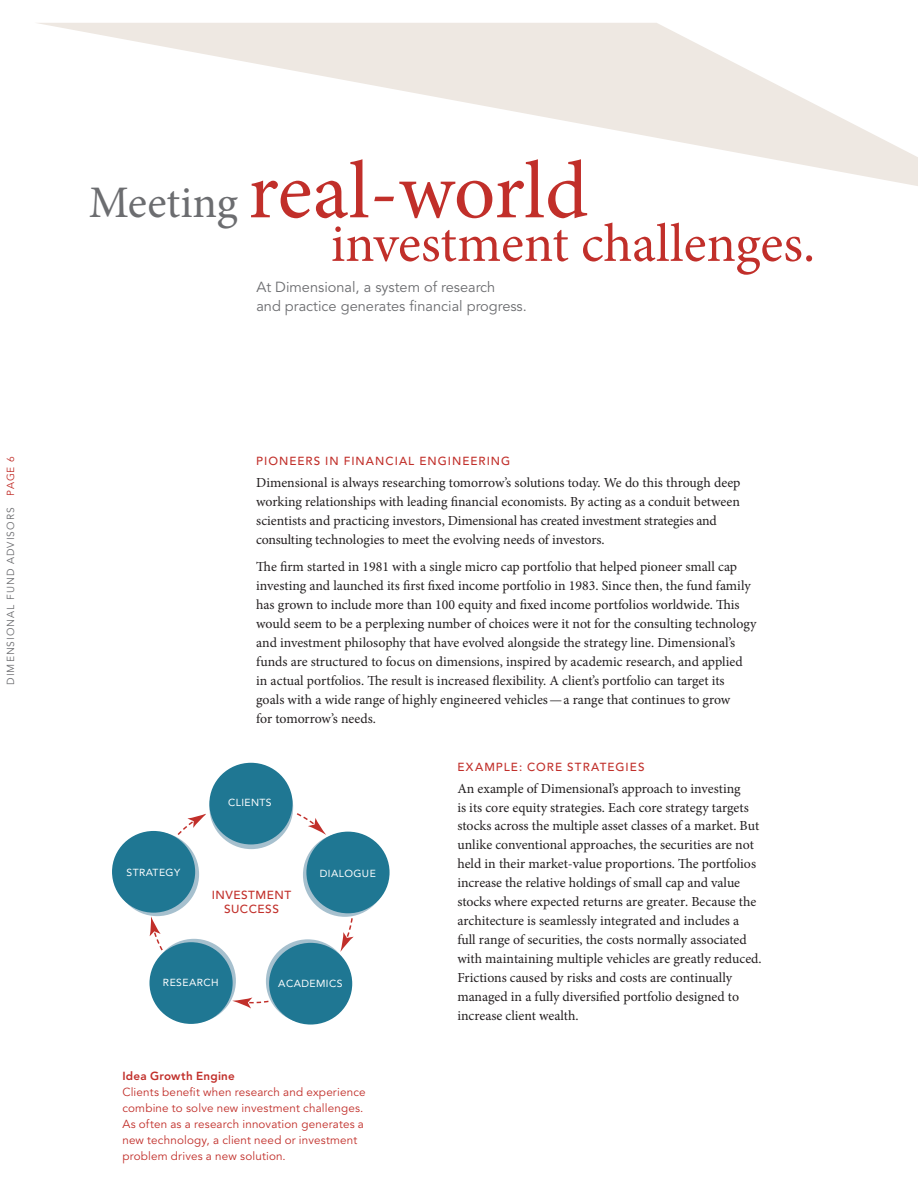
<style>
.page{position:relative;width:918px;height:1188px;background:#fff}
.page>*{position:absolute;margin:0;border:0;box-sizing:border-box;transform-origin:0 0}
.t1{font:81.6px "Minion Pro";letter-spacing:-.005em;color:#c12f2a}
.t2{font:53.85px "Minion Pro";color:#c12f2a}
.t3{font:14.55px/18.9px "Avenir LT Std";color:#6c6d70}
.t4{font:13.8px/18.9px "Minion Pro";color:#231f20}
.t5{font:11.7px/16px "Avenir LT Std";letter-spacing:.015em;color:#c12f2a}
.t6{font:500 11.7px "Avenir LT Std";letter-spacing:.085em;color:#c12f2a}
.t7{font:500 11.7px/14px "Avenir LT Std";letter-spacing:.04em;color:#c12f2a;text-align:center}
.t8{font:10.2px "Avenir LT Std";letter-spacing:.04em;color:#fff}
.t9{font:10.2px "Avenir LT Std";letter-spacing:.1em;color:#6c6d70}
.s1{color:#c12f2a}
.s2{font-size:45.15px;color:#6c6d70}
.s3{font-weight:800}
</style>
<div class="page">
<svg style="left:177px;top:792px;width:41px;height:43px"></svg>
<svg style="left:209px;top:765px;width:84px;height:84px"></svg>
<div style="left:209px;top:763px;width:84px;height:81px;background:#1f7793;border-radius:50%"></div>
<svg style="left:303px;top:833px;width:84px;height:84px"></svg>
<div style="left:306px;top:832px;width:84px;height:81px;background:#1f7793;border-radius:50%"></div>
<svg style="left:115px;top:832px;width:84px;height:84px"></svg>
<div style="left:112px;top:831px;width:83px;height:82px;background:#1f7793;border-radius:50%"></div>
<div style="left:152px;top:939px;width:84px;height:84px;background:#a6c0ce;border-radius:50%"></div>
<div style="left:149px;top:942px;width:84px;height:82px;background:#1f7793;border-radius:50%"></div>
<svg style="left:266px;top:939px;width:84px;height:84px"></svg>
<div style="left:269px;top:943px;width:83px;height:82px;background:#1f7793;border-radius:50%"></div>
<svg style="left:293px;top:805px;width:68px;height:60px"></svg>
<svg style="left:214px;top:983px;width:58px;height:35px"></svg>
<svg style="left:127px;top:903px;width:39px;height:51px"></svg>
<svg style="left:323px;top:915px;width:34px;height:55px"></svg>
<svg style="left:38px;top:23px;width:880px;height:163px"></svg>
<p class="t9" style="left:5px;top:685px;width:230px;rotate:-90deg">DIMENSIONAL FUND ADVISORS <span class="s1">PAGE 6</span></p>
<p class="t1" style="left:89px;top:137px;width:501px"><span class="s2">Meeting</span> real-world</p>
<p class="t2" style="left:331px;top:208px;width:486px">investment challenges.</p>
<p class="t3" style="left:256px;top:278px;width:272px">At Dimensional, a system of research<br>and practice generates financial progress.</p>
<p class="t6" style="left:256px;top:454px;width:256px">PIONEERS IN FINANCIAL ENGINEERING</p>
<p class="t4" style="left:256px;top:473px;width:486px">Dimensional is always researching tomorrow’s solutions today. We do this through deep working relationships with leading financial economists. By acting as a conduit between scientists and practicing investors, Dimensional has created investment strategies and consulting technologies to meet the evolving needs of investors.</p>
<p class="t4" style="left:256px;top:558px;width:502px">The firm started in 1981 with a single micro cap portfolio that helped pioneer small cap investing and launched its first fixed income portfolio in 1983. Since then, the fund family has grown to include more than 100 equity and fixed income portfolios worldwide. This would seem to be a perplexing number of choices were it not for the consulting technology and investment philosophy that have evolved alongside the strategy line. Dimensional’s funds are structured to focus on dimensions, inspired by academic research, and applied in actual portfolios. The result is increased flexibility. A client’s portfolio can target its<br>goals with a wide range of highly engineered vehicles—a range that continues to grow<br>for tomorrow’s needs.</p>
<p class="t8" style="left:127px;top:866px;width:55px">STRATEGY</p>
<p class="t8" style="left:228px;top:797px;width:45px">CLIENTS</p>
<p class="t7" style="left:212px;top:889px;width:81px">INVESTMENT<br>SUCCESS</p>
<p class="t8" style="left:320px;top:867px;width:57px">DIALOGUE</p>
<p class="t8" style="left:163px;top:977px;width:57px">RESEARCH</p>
<p class="t8" style="left:278px;top:977px;width:66px">ACADEMICS</p>
<p class="t5" style="left:122px;top:1068px;width:245px"><span class="s3">Idea Growth Engine<br></span>Clients benefit when research and experience combine to solve new investment challenges.<br>As often as a research innovation generates a new technology, a client need or investment problem drives a new solution.</p>
<p class="t6" style="left:457px;top:760px;width:189px">EXAMPLE: CORE STRATEGIES</p>
<p class="t4" style="left:457px;top:779px;width:306px">An example of Dimensional’s approach to investing<br>is its core equity strategies. Each core strategy targets stocks across the multiple asset classes of a market. But unlike conventional approaches, the securities are not held in their market-value proportions. The portfolios increase the relative holdings of small cap and value stocks where expected returns are greater. Because the architecture is seamlessly integrated and includes a<br>full range of securities, the costs normally associated with maintaining multiple vehicles are greatly reduced.<br>Frictions caused by risks and costs are continually managed in a fully diversified portfolio designed to increase client wealth.</p>
</div>
